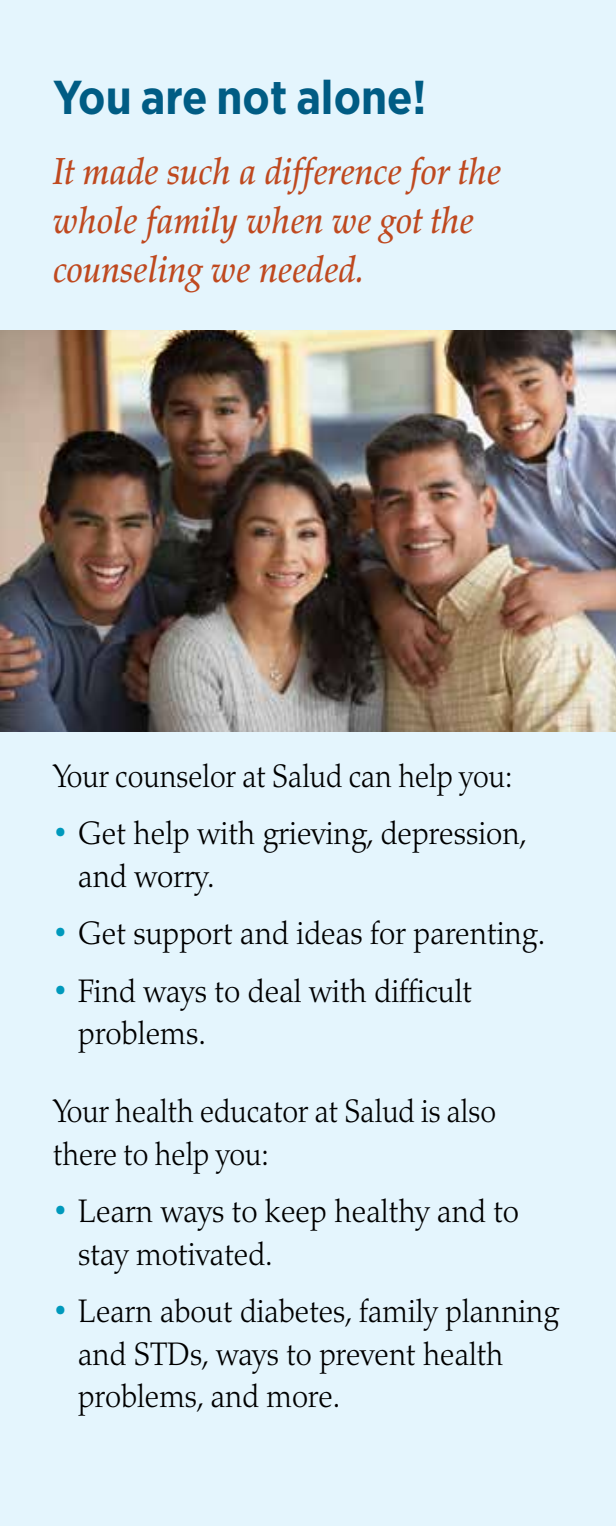
<style>
.page{position:relative;width:616px;height:1526px;background:#fff}
.page>*{position:absolute;margin:0;border:0;box-sizing:border-box;transform-origin:0 0}
.t1{font:700 47.5px "Gotham Narrow";color:#005c84}
.t2{font:italic 500 37.5px/49.2px "Palatino";color:#bf491f;scale:.9 1}
.t3{font:300 32.5px/42.5px "Palatino";color:#000;scale:.93 1}
.t4{font:300 32.5px/42.5px "Palatino";color:#000;scale:.92 1}
.t5{font:300 32.5px/42.5px "Palatino";color:#000;scale:.9 1}
.s1{font-family:"Gotham Narrow";font-weight:400;font-size:34px;color:#0099bc}
</style>
<div class="page">
<div style="left:0;top:0;width:615px;height:1525px;background:#e4f5fd"></div>
<img style="left:0;top:330px;width:615px;height:401px">
<h1 class="t1" style="left:53px;top:67px;width:374px">You are not alone!</h1>
<p class="t2" style="left:53px;top:147px;width:499px">It made such a difference for the whole family when we got the counseling we needed.</p>
<p class="t5" style="left:53px;top:755px;width:511px">Your counselor at Salud can help you:</p>
<p class="t3" style="left:78px;top:812px;width:484px;text-indent:-25px"><span class="s1">•</span> Get help with grieving, depression, and worry.</p>
<p class="t3" style="left:53px;top:912px;width:530px"><span class="s1">•</span> Get support and ideas for parenting.</p>
<p class="t3" style="left:78px;top:969px;width:424px;text-indent:-25px"><span class="s1">•</span> Find ways to deal with difficult problems.</p>
<p class="t5" style="left:53px;top:1090px;width:493px">Your health educator at Salud is also there to help you:</p>
<p class="t3" style="left:78px;top:1190px;width:475px;text-indent:-25px"><span class="s1">•</span> Learn ways to keep healthy and to stay motivated.</p>
<p class="t4" style="left:78px;top:1290px;width:523px;text-indent:-25px"><span class="s1">•</span> Learn about diabetes, family planning and STDs, ways to prevent health problems, and more.</p>
</div>
